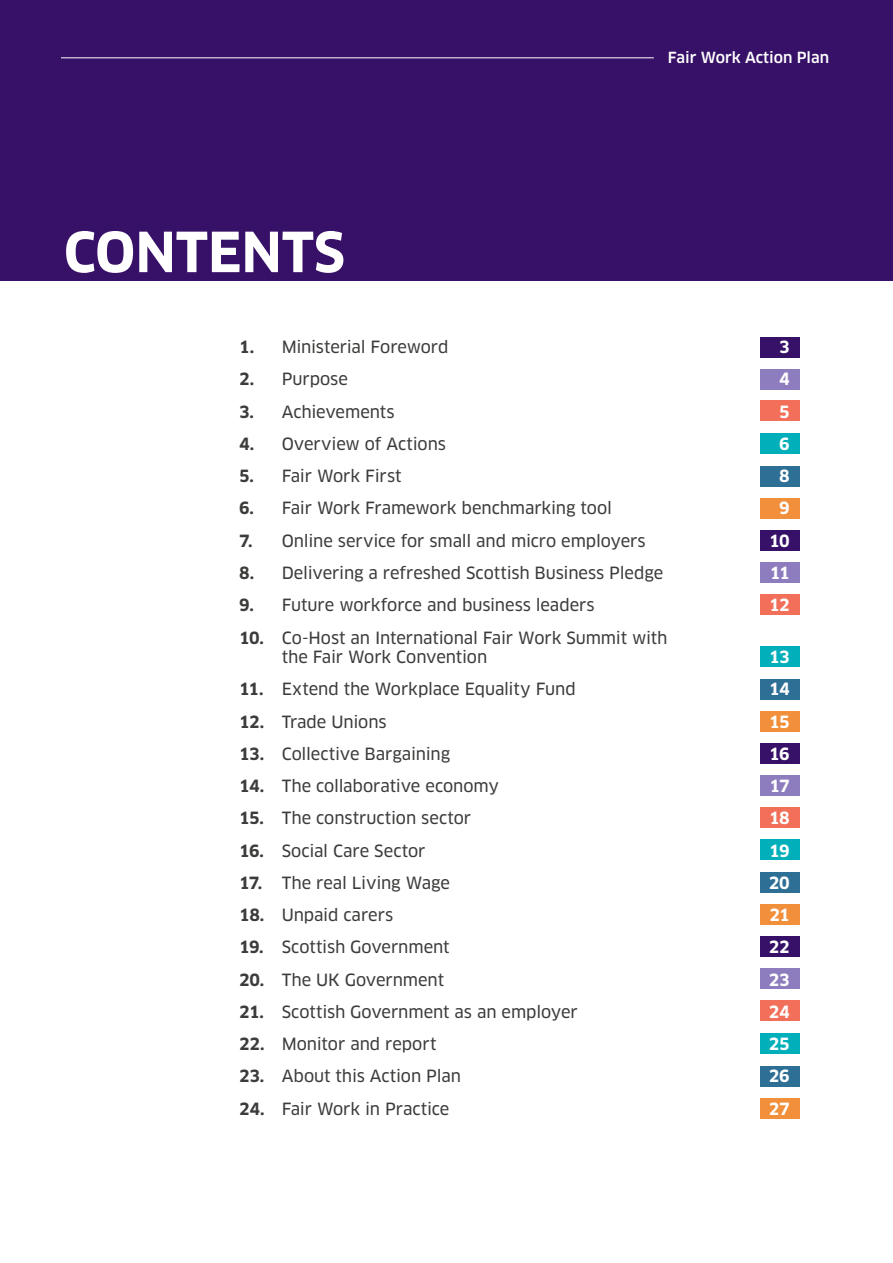
<style>
.page{position:relative;width:893px;height:1263px;background:#fff}
.page>*{position:absolute;margin:0;border:0;box-sizing:border-box;transform-origin:0 0}
.Section_Header_1{font:700 54px "Clan";color:#fff}
.Contents{font:16.5px/19.5px "Clan News";letter-spacing:-.01em;color:#3c3c3b}
.Contents-2{font:700 16.5px "Clan";letter-spacing:-.03em;color:#fff}
.t1{font:500 15px "Clan";color:#fff}
.s1{font-family:"Clan";font-weight:700}
</style>
<div class="page">
<div style="left:0;top:0;width:893px;height:281px;background:#371168"></div>
<hr style="left:61px;top:58px;width:593px;height:1px;background:#fff">
<div style="left:760px;top:337px;width:40px;height:20px;background:#371168"></div>
<div style="left:760px;top:743px;width:40px;height:20px;background:#371168"></div>
<div style="left:760px;top:936px;width:40px;height:21px;background:#371168"></div>
<div style="left:760px;top:530px;width:40px;height:21px;background:#371168"></div>
<div style="left:760px;top:369px;width:40px;height:20px;background:#8e7dbe"></div>
<div style="left:760px;top:775px;width:40px;height:20px;background:#8e7dbe"></div>
<div style="left:760px;top:968px;width:40px;height:21px;background:#8e7dbe"></div>
<div style="left:760px;top:562px;width:40px;height:21px;background:#8e7dbe"></div>
<div style="left:760px;top:401px;width:40px;height:20px;background:#f27059"></div>
<div style="left:760px;top:807px;width:40px;height:20px;background:#f27059"></div>
<div style="left:760px;top:1000px;width:40px;height:20px;background:#f27059"></div>
<div style="left:760px;top:594px;width:40px;height:20px;background:#f27059"></div>
<div style="left:760px;top:434px;width:40px;height:20px;background:#00afb9"></div>
<div style="left:760px;top:840px;width:40px;height:20px;background:#00afb9"></div>
<div style="left:760px;top:1033px;width:40px;height:20px;background:#00afb9"></div>
<div style="left:760px;top:646px;width:40px;height:20px;background:#00afb9"></div>
<div style="left:760px;top:467px;width:40px;height:20px;background:#2e6f95"></div>
<div style="left:760px;top:873px;width:40px;height:20px;background:#2e6f95"></div>
<div style="left:760px;top:1066px;width:40px;height:20px;background:#2e6f95"></div>
<div style="left:760px;top:679px;width:40px;height:20px;background:#2e6f95"></div>
<div style="left:760px;top:499px;width:40px;height:20px;background:#f28f3b"></div>
<div style="left:760px;top:905px;width:40px;height:20px;background:#f28f3b"></div>
<div style="left:760px;top:1098px;width:40px;height:20px;background:#f28f3b"></div>
<div style="left:760px;top:711px;width:40px;height:20px;background:#f28f3b"></div>
<p class="Section_Header_1" style="left:64px;top:219px;width:283px">CONTENTS</p>
<p class="t1" style="left:668px;top:49px;width:163px">Fair Work Action Plan</p>
<p class="Contents" style="left:239px;top:338px;width:211px"><span class="s1">1.</span> Ministerial Foreword</p>
<p class="Contents-2" style="left:779px;top:337px;width:12px">3</p>
<p class="Contents" style="left:239px;top:370px;width:110px"><span class="s1">2.</span> Purpose</p>
<p class="Contents-2" style="left:779px;top:369px;width:12px">4</p>
<p class="Contents" style="left:239px;top:402px;width:157px"><span class="s1">3.</span> Achievements</p>
<p class="Contents-2" style="left:779px;top:401px;width:12px">5</p>
<p class="Contents" style="left:239px;top:434px;width:208px"><span class="s1">4.</span> Overview of Actions</p>
<p class="Contents-2" style="left:779px;top:434px;width:12px">6</p>
<p class="Contents" style="left:239px;top:467px;width:164px"><span class="s1">5.</span> Fair Work First</p>
<p class="Contents-2" style="left:779px;top:466px;width:12px">8</p>
<p class="Contents" style="left:239px;top:499px;width:374px"><span class="s1">6.</span> Fair Work Framework benchmarking tool</p>
<p class="Contents-2" style="left:779px;top:498px;width:12px">9</p>
<p class="Contents" style="left:239px;top:531px;width:408px"><span class="s1">7.</span> Online service for small and micro employers</p>
<p class="Contents-2" style="left:769px;top:530px;width:22px">10</p>
<p class="Contents" style="left:239px;top:563px;width:425px"><span class="s1">8.</span> Delivering a refreshed Scottish Business Pledge</p>
<p class="Contents-2" style="left:770px;top:563px;width:21px">11</p>
<p class="Contents" style="left:239px;top:596px;width:357px"><span class="s1">9.</span> Future workforce and business leaders</p>
<p class="Contents-2" style="left:769px;top:595px;width:22px">12</p>
<p class="Contents" style="left:282px;top:628px;width:387px;text-indent:-43px"><span class="s1">10.</span> Co-Host an International Fair Work Summit with the Fair Work Convention</p>
<p class="Contents-2" style="left:769px;top:647px;width:22px">13</p>
<p class="Contents" style="left:239px;top:680px;width:338px"><span class="s1">11.</span> Extend the Workplace Equality Fund</p>
<p class="Contents-2" style="left:769px;top:679px;width:22px">14</p>
<p class="Contents" style="left:239px;top:712px;width:149px"><span class="s1">12.</span> Trade Unions</p>
<p class="Contents-2" style="left:769px;top:711px;width:22px">15</p>
<p class="Contents" style="left:239px;top:744px;width:212px"><span class="s1">13.</span> Collective Bargaining</p>
<p class="Contents-2" style="left:769px;top:743px;width:22px">16</p>
<p class="Contents" style="left:239px;top:776px;width:261px"><span class="s1">14.</span> The collaborative economy</p>
<p class="Contents-2" style="left:770px;top:776px;width:22px">17</p>
<p class="Contents" style="left:239px;top:809px;width:234px"><span class="s1">15.</span> The construction sector</p>
<p class="Contents-2" style="left:769px;top:808px;width:22px">18</p>
<p class="Contents" style="left:239px;top:841px;width:188px"><span class="s1">16.</span> Social Care Sector</p>
<p class="Contents-2" style="left:769px;top:840px;width:22px">19</p>
<p class="Contents" style="left:239px;top:873px;width:212px"><span class="s1">17.</span> The real Living Wage</p>
<p class="Contents-2" style="left:769px;top:872px;width:23px">20</p>
<p class="Contents" style="left:239px;top:905px;width:155px"><span class="s1">18.</span> Unpaid carers</p>
<p class="Contents-2" style="left:769px;top:905px;width:22px">21</p>
<p class="Contents" style="left:239px;top:938px;width:212px"><span class="s1">19.</span> Scottish Government</p>
<p class="Contents-2" style="left:769px;top:937px;width:22px">22</p>
<p class="Contents" style="left:239px;top:970px;width:206px"><span class="s1">20.</span> The UK Government</p>
<p class="Contents-2" style="left:769px;top:969px;width:22px">23</p>
<p class="Contents" style="left:239px;top:1002px;width:340px"><span class="s1">21.</span> Scottish Government as an employer</p>
<p class="Contents-2" style="left:769px;top:1001px;width:23px">24</p>
<p class="Contents" style="left:239px;top:1034px;width:199px"><span class="s1">22.</span> Monitor and report</p>
<p class="Contents-2" style="left:769px;top:1034px;width:22px">25</p>
<p class="Contents" style="left:239px;top:1067px;width:223px"><span class="s1">23.</span> About this Action Plan</p>
<p class="Contents-2" style="left:769px;top:1066px;width:22px">26</p>
<p class="Contents" style="left:239px;top:1099px;width:212px"><span class="s1">24.</span> Fair Work in Practice</p>
<p class="Contents-2" style="left:769px;top:1098px;width:22px">27</p>
</div>
